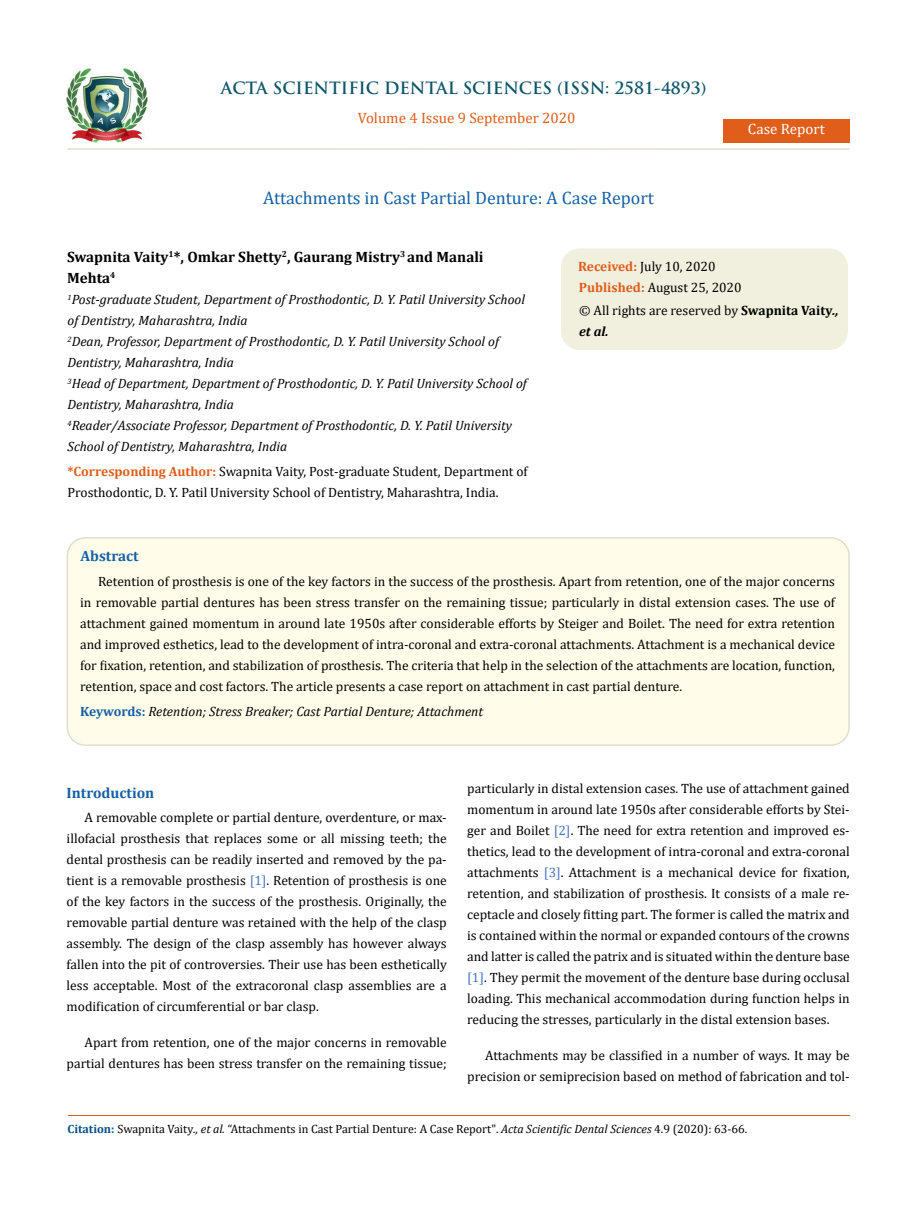
<style>
.page{position:relative;width:917px;height:1224px;background:#fff}
.page>*{position:absolute;margin:0;border:0;box-sizing:border-box;transform-origin:0 0}
.t1{font:18px "Cambria";color:#1560a6}
.t2{font:700 16.5px "Trajan Pro";color:#0e546a}
.t3{font:700 15px/21px "Cambria";color:#000}
.t4{font:15px "Cambria";color:#e05d1a}
.t5{font:700 15px "Cambria";color:#1560a6}
.t6{font:15px "Cambria";color:#fff}
.t7{font:13.5px/21px "Cambria";color:#000}
.t8{font:italic 13.5px/21px "Cambria";color:#000}
.t9{font:12px "Cambria";color:#000}
.s1{font-weight:700;color:#e05d1a}
.s2{font-weight:700}
.s3{font-weight:700;font-style:italic}
.s4{font-weight:700;font-style:normal;color:#1560a6}
.s5{color:#4472c4}
.s6{font-weight:700;color:#035089}
.s7{font-style:italic}
</style>
<div class="page">
<img style="left:67px;top:68px;width:80px;height:74px">
<div style="left:723px;top:119px;width:126px;height:23px;background:#e05d1a"></div>
<div style="left:561px;top:249px;width:286px;height:100px;background:#f1f0de;border-radius:18px"></div>
<div style="left:561px;top:248px;width:286px;height:102px;border:2px solid #f1f0de;border-radius:18px"></div>
<div style="left:67px;top:538px;width:782px;height:207px;background:#fffde9;border-radius:18px"></div>
<div style="left:67px;top:537px;width:782px;height:209px;border:2px solid #e0dfcd;border-radius:18px"></div>
<hr style="left:67px;top:148px;width:782px;height:2px;background:#e0dfcd">
<hr style="left:68px;top:1115px;width:781px;height:1px;background:#e05d1a">
<p class="t2" style="left:221px;top:77px;width:487px">ACTA SCIENTIFIC DENTAL SCIENCES (ISSN: 2581-4893)</p>
<p class="t4" style="left:358px;top:109px;width:219px">Volume 4 Issue 9 September 2020</p>
<h1 class="t1" style="left:263px;top:187px;width:392px">Attachments in Cast Partial Denture: A Case Report</h1>
<p class="t6" style="left:748px;top:120px;width:78px">Case Report</p>
<p class="t3" style="left:67px;top:246px;width:418px">Swapnita Vaity<sup>1</sup>*, Omkar Shetty<sup>2</sup>, Gaurang Mistry<sup>3</sup> and Manali<br>Mehta<sup>4</sup></p>
<p class="t8" style="left:67px;top:289px;width:461px"><sup>1</sup>Post-graduate Student, Department of Prosthodontic, D. Y. Patil University School of Dentistry, Maharashtra, India<br><sup>2</sup>Dean, Professor, Department of Prosthodontic, D. Y. Patil University School of Dentistry, Maharashtra, India<br><sup>3</sup>Head of Department, Department of Prosthodontic, D. Y. Patil University School of Dentistry, Maharashtra, India<br><sup>4</sup>Reader/Associate Professor, Department of Prosthodontic, D. Y. Patil University School of Dentistry, Maharashtra, India</p>
<p class="t7" style="left:67px;top:461px;width:461px"><span class="s1">*Corresponding Author:</span> Swapnita Vaity, Post-graduate Student, Department of<br>Prosthodontic, D. Y. Patil University School of Dentistry, Maharashtra, India.</p>
<p class="t5" style="left:81px;top:546px;width:60px">Abstract</p>
<p class="t7" style="left:578px;top:255px;width:165px;line-height:21.5px"><span class="s1">Received:</span> July 10, 2020<br><span class="s1">Published:</span> August 25, 2020</p>
<p class="t7" style="left:579px;top:300px;width:261px">© All rights are reserved by <span class="s2">Swapnita Vaity</span><span class="s3">., et al.</span></p>
<p class="t7" style="left:80px;top:571px;width:756px;text-align:justify;text-indent:18px">Retention of prosthesis is one of the key factors in the success of the prosthesis. Apart from retention, one of the major concerns in removable partial dentures has been stress transfer on the remaining tissue; particularly in distal extension cases. The use of attachment gained momentum in around late 1950s after considerable efforts by Steiger and Boilet. The need for extra retention and improved esthetics, lead to the development of intra-coronal and extra-coronal attachments. Attachment is a mechanical device for fixation, retention, and stabilization of prosthesis. The criteria that help in the selection of the attachments are location, function, retention, space and cost factors. The article presents a case report on attachment in cast partial denture.</p>
<p class="t8" style="left:80px;top:700px;width:404px"><span class="s4">Keywords:</span> Retention; Stress Breaker; Cast Partial Denture; Attachment</p>
<p class="t5" style="left:67px;top:782px;width:89px">Introduction</p>
<p class="t7" style="left:67px;top:807px;width:381px;text-align:justify;text-indent:18px">A removable complete or partial denture, overdenture, or max&shy;illofacial prosthesis that replaces some or all missing teeth; the dental prosthesis can be readily inserted and removed by the pa&shy;tient is a removable prosthesis <span class="s5">[1]</span>. Retention of prosthesis is one of the key factors in the success of the prosthesis. Originally, the removable partial denture was retained with the help of the clasp assembly. The design of the clasp assembly has however always fallen into the pit of controversies. Their use has been esthetically less acceptable. Most of the extracoronal clasp assemblies are a modification of circumferential or bar clasp.</p>
<p class="t7" style="left:67px;top:1032px;width:381px;text-align:right">Apart from retention, one of the major concerns in removable partial dentures has been stress transfer on the remaining tissue;</p>
<p class="t7" style="left:467px;top:778px;width:384px;text-align:justify">particularly in distal extension cases. The use of attachment gained momentum in around late 1950s after considerable efforts by Stei&shy;ger and Boilet <span class="s5">[2]</span>. The need for extra retention and improved es&shy;thetics, lead to the development of intra-coronal and extra-coronal attachments <span class="s5">[3]</span>. Attachment is a mechanical device for fixation, retention, and stabilization of prosthesis. It consists of a male re&shy;ceptacle and closely fitting part. The former is called the matrix and is contained within the normal or expanded contours of the crowns and latter is called the patrix and is situated within the denture base <span class="s5">[1]</span>. They permit the movement of the denture base during occlusal loading. This mechanical accommodation during function helps in reducing the stresses, particularly in the distal extension bases.</p>
<p class="t7" style="left:467px;top:1045px;width:384px;text-align:right">Attachments may be classified in a number of ways. It may be precision or semiprecision based on method of fabrication and tol-</p>
<p class="t9" style="left:67px;top:1122px;width:681px"><span class="s6">Citation:</span> Swapnita Vaity<span class="s7">., et al.</span> “Attachments in Cast Partial Denture: A Case Report". <span class="s7">Acta Scientific Dental Sciences</span> 4.9 (2020): 63-66.</p>
</div>
